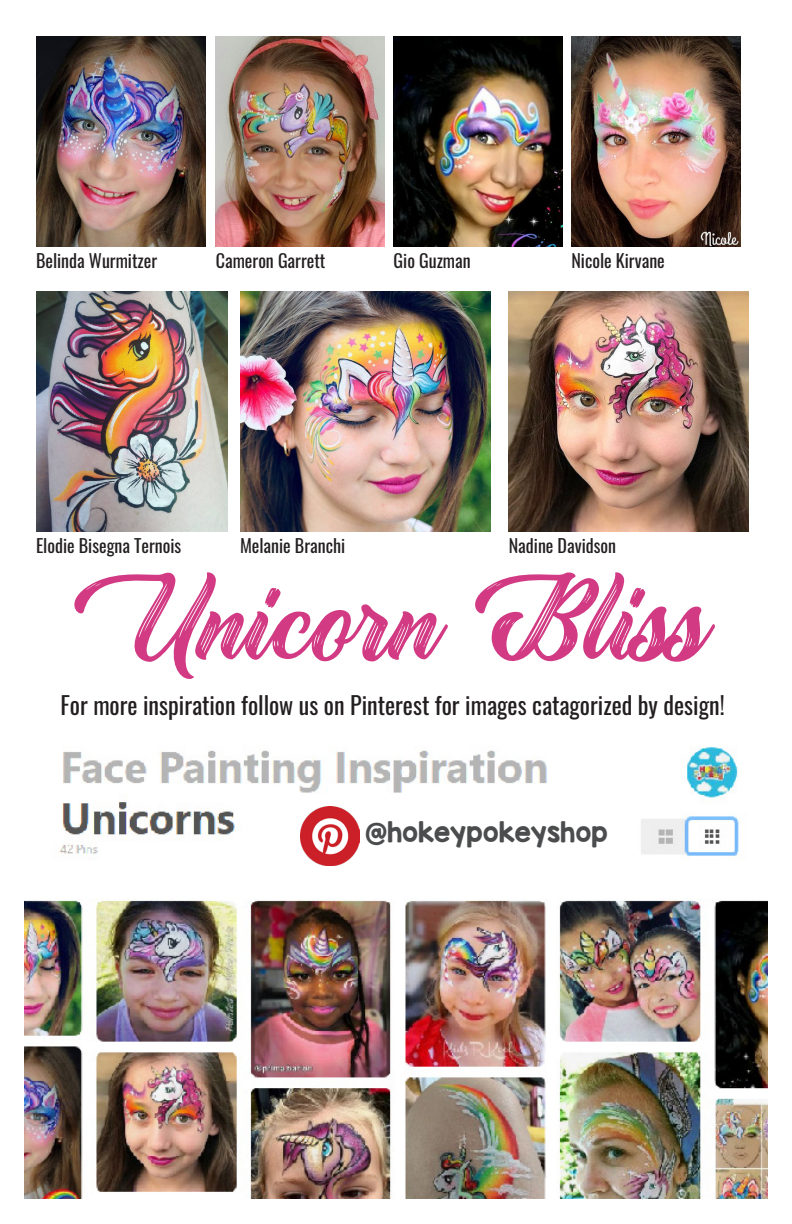
<style>
.page{position:relative;width:792px;height:1224px;background:#fff}
.page>*{position:absolute;margin:0;border:0;box-sizing:border-box;transform-origin:0 0}
.t1{font:98px "Rustling Trees";color:#d23a83}
.t2{font:24px "Oswald";color:#231f20}
.t3{font:24px "KG Red Hands";color:#4b4c4d}
.t4{font:18px "Oswald";color:#231f20}
</style>
<div class="page">
<img style="left:24px;top:746px;width:744px;height:453px">
<img style="left:36px;top:36px;width:169px;height:211px">
<img style="left:216px;top:36px;width:169px;height:211px">
<img style="left:394px;top:36px;width:169px;height:211px">
<img style="left:36px;top:292px;width:192px;height:239px">
<img style="left:240px;top:292px;width:250px;height:240px">
<img style="left:509px;top:292px;width:240px;height:240px">
<img style="left:571px;top:36px;width:169px;height:211px">
<img style="left:300px;top:807px;width:60px;height:59px">
<p class="t4" style="left:36px;top:245px;width:123px">Belinda Wurmitzer</p>
<p class="t4" style="left:216px;top:245px;width:111px">Cameron Garrett</p>
<p class="t4" style="left:394px;top:245px;width:79px">Gio Guzman</p>
<p class="t4" style="left:571px;top:245px;width:95px">Nicole Kirvane</p>
<p class="t4" style="left:36px;top:530px;width:147px">Elodie Bisegna Ternois</p>
<p class="t4" style="left:240px;top:530px;width:107px">Melanie Branchi</p>
<p class="t4" style="left:509px;top:530px;width:109px">Nadine Davidson</p>
<p class="t1" style="left:74px;top:543px;width:640px">Unicorn Bliss</p>
<p class="t2" style="left:61px;top:684px;width:666px">For more inspiration follow us on Pinterest for images catagorized by design!</p>
<p class="t3" style="left:365px;top:816px;width:244px">@hokeypokeyshop</p>
</div>
